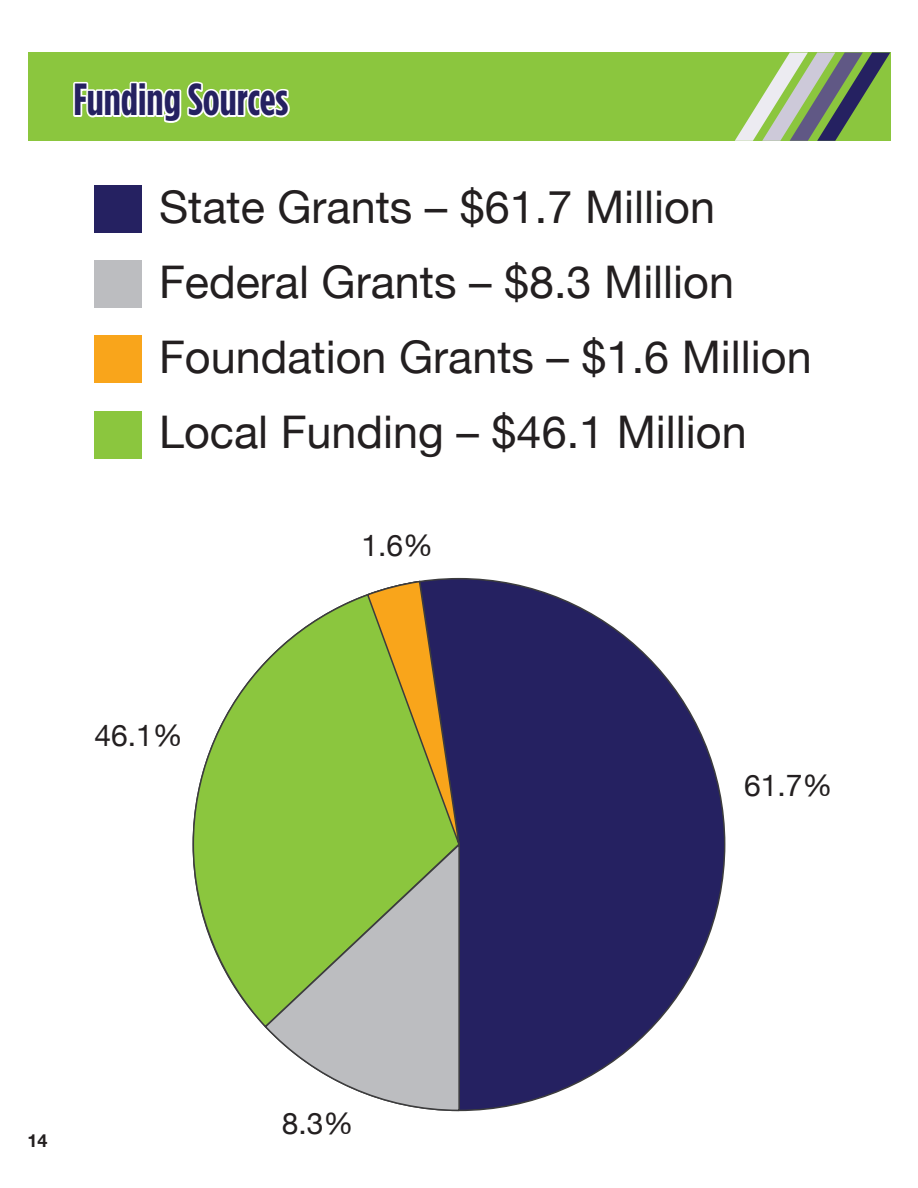
<style>
.page{position:relative;width:918px;height:1188px;background:#fff}
.page>*{position:absolute;margin:0;border:0;box-sizing:border-box;transform-origin:0 0}
.t1{font:45px "Helvetica Neue";color:#231f20}
.t2{font:700 condensed 45px "Gotham HTF";color:#252161}
.t3{font:30px "Helvetica Neue";color:#231f20}
.t4{font:700 18px "Helvetica Neue";color:#231f20}
</style>
<div class="page">
<div style="left:28px;top:52px;width:862px;height:89px;background:#8bc63e"></div>
<svg style="left:735px;top:52px;width:155px;height:89px"></svg>
<svg style="left:73px;top:81px;width:217px;height:42px"></svg>
<div style="left:94px;top:185px;width:48px;height:47px;background:#252161"></div>
<div style="left:94px;top:260px;width:48px;height:48px;background:#bcbdc0"></div>
<div style="left:94px;top:336px;width:48px;height:47px;background:#f9a51b"></div>
<div style="left:94px;top:411px;width:48px;height:48px;background:#8bc63e"></div>
<div style="left:193px;top:579px;width:532px;height:531px;background:#252161;border-radius:50%"></div>
<svg style="left:192px;top:594px;width:174px;height:431px"></svg>
<svg style="left:263px;top:841px;width:198px;height:271px;background:#aec296"></svg>
<svg style="left:366px;top:580px;width:95px;height:266px"></svg>
<p class="t2" style="left:73px;top:74px;width:216px">Funding Sources</p>
<p class="t1" style="left:159px;top:175px;width:557px">State Grants – $61.7 Million</p>
<p class="t1" style="left:159px;top:250px;width:577px">Federal Grants – $8.3 Million</p>
<p class="t1" style="left:159px;top:325px;width:654px">Foundation Grants – $1.6 Million</p>
<p class="t1" style="left:159px;top:400px;width:589px">Local Funding – $46.1 Million</p>
<p class="t3" style="left:94px;top:714px;width:90px">46.1%</p>
<p class="t3" style="left:361px;top:523px;width:73px">1.6%</p>
<p class="t3" style="left:744px;top:764px;width:90px">61.7%</p>
<p class="t4" style="left:28px;top:1127px;width:22px">14</p>
<p class="t3" style="left:282px;top:1102px;width:73px">8.3%</p>
</div>
